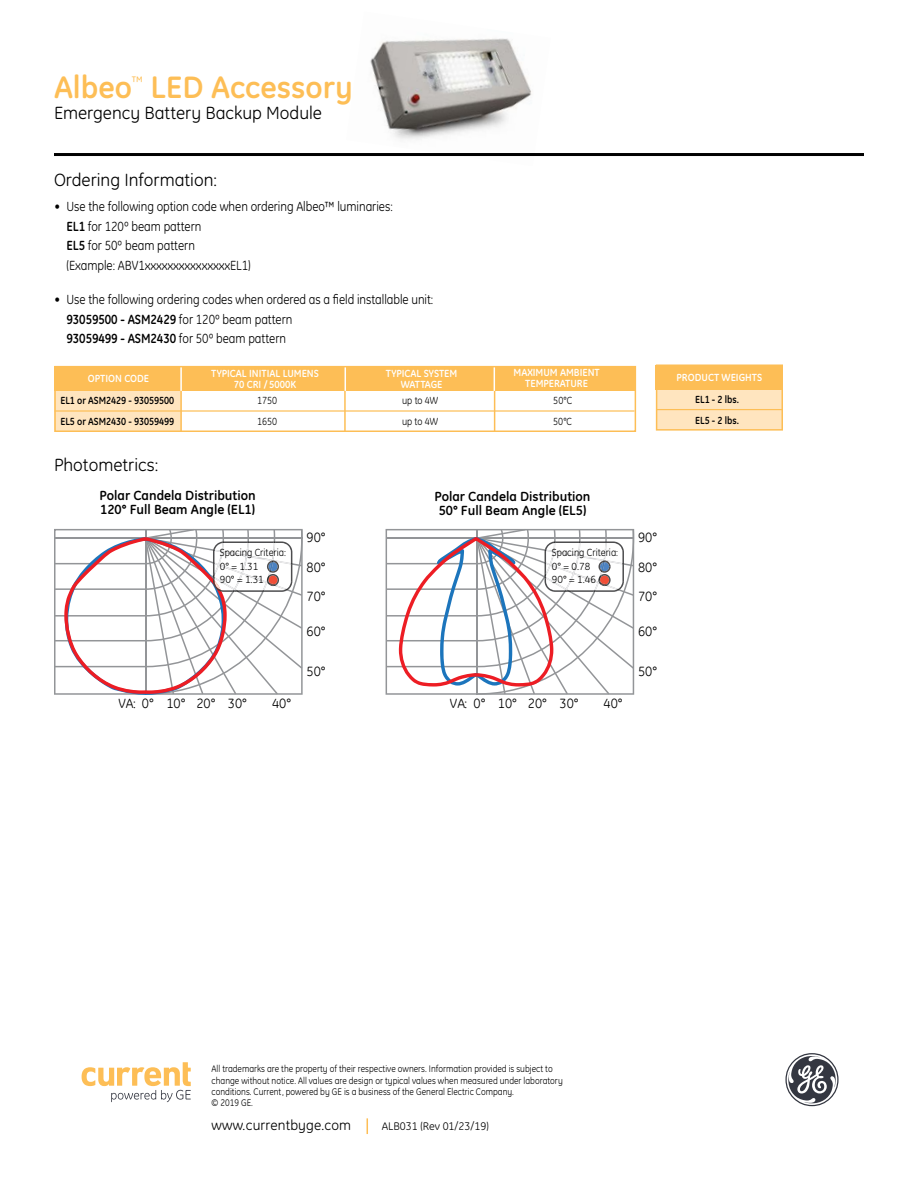
<style>
.page{position:relative;width:918px;height:1188px;background:#fff}
.page>*{position:absolute;margin:0;border:0;box-sizing:border-box;transform-origin:0 0}
.t1{font:700 31.5px "GE Inspira";color:#fdbe56}
.t2{font:18px "GE Inspira";color:#000}
.t3{font:14.25px "GE Inspira";letter-spacing:.01em;color:#000}
.t4{font:13.95px "GE Inspira";color:#fdbe56}
.t5{font:13.5px/19.5px "GE Inspira";letter-spacing:-.005em;color:#000;scale:.9 1}
.t6{font:700 13.5px/14.2px "GE Inspira";color:#000}
.t7{font:13.5px/29.7px "GE Inspira";letter-spacing:-.005em;color:#000}
.t8{font:11.25px "GE Inspira";color:#000}
.t9{font:700 10.5px/10.5px "GE Inspira";color:#fff;text-align:center;scale:.95 1}
.t10{font:10.5px/13.5px "GE Inspira";color:#000;scale:.92 1}
.t11{font:700 10.5px/21px "GE Inspira";color:#000;scale:.9 1}
.t12{font:10.5px "GE Inspira";color:#000;scale:.9 1}
.t13{font:10.05px/13.4px "GE Inspira";color:#333334;scale:.95 1}
.t14{font:10.05px/13.4px "GE Inspira";color:#4d4d4f}
.t15{font:10.05px "GE Inspira";color:#4d4d4f;scale:.95 1}
.t16{font:10.05px "GE Inspira";color:#333334}
.t17{font:9.75px/11.2px "GE Inspira";color:#000;scale:.9 1}
.s1{font-weight:700}
.s2{color:#4d4d4f}
.s3{color:#333334}
</style>
<div class="page">
<img style="left:370px;top:38px;width:162px;height:102px">
<hr style="left:54px;top:153px;width:810px;height:3px;background:#000">
<div style="left:54px;top:391px;width:127px;height:40px;background:#ffe5bf"></div>
<div style="left:54px;top:367px;width:581px;height:24px;background:#fdbe56"></div>
<hr style="left:55px;top:410px;width:580px;height:2px;background:#fdbe56">
<hr style="left:180px;top:384px;width:2px;height:47px;background:#fdbe56">
<hr style="left:344px;top:384px;width:2px;height:47px;background:#fdbe56">
<hr style="left:494px;top:384px;width:1px;height:47px;background:#fdbe56">
<hr style="left:180px;top:364px;width:2px;height:27px;background:#fff">
<svg style="left:345px;top:365px;width:1px;height:26px"></svg>
<svg style="left:494px;top:365px;width:1px;height:26px"></svg>
<div style="left:656px;top:390px;width:126px;height:40px;background:#ffe5bf"></div>
<div style="left:656px;top:364px;width:127px;height:67px;border:2px solid #fdbe56"></div>
<div style="left:656px;top:365px;width:127px;height:25px;background:#fdbe56"></div>
<hr style="left:656px;top:409px;width:126px;height:1px;background:#fdbe56">
<svg style="left:386px;top:529px;width:248px;height:166px"></svg>
<svg style="left:54px;top:529px;width:249px;height:166px"></svg>
<div style="left:54px;top:366px;width:582px;height:66px;border:2px solid #fdbe56"></div>
<svg style="left:785px;top:1053px;width:54px;height:53px"></svg>
<svg style="left:82px;top:1062px;width:109px;height:40px"></svg>
<svg style="left:367px;top:1118px;width:1px;height:16px"></svg>
<h1 class="t1" style="left:54px;top:67px;width:79px">Albeo</h1>
<p class="t4" style="left:132px;top:73px;width:13px">™</p>
<h1 class="t1" style="left:151px;top:67px;width:204px">LED Accessory</h1>
<h2 class="t2" style="left:54px;top:102px;width:270px">Emergency Battery Backup Module</h2>
<h2 class="t2" style="left:54px;top:169px;width:165px">Ordering Information:</h2>
<p class="t5" style="left:66px;top:197px;width:364px;text-indent:-12px">• Use the following option code when ordering Albeo™ luminaries:<br><span class="s1">EL1</span> for 120º beam pattern<br><span class="s1">EL5</span> for 50º beam pattern<br>(Example: ABV1xxxxxxxxxxxxxxxEL1)</p>
<p class="t5" style="left:66px;top:290px;width:409px;text-indent:-12px">• Use the following ordering codes when ordered as a field installable unit:<br><span class="s1">93059500 - ASM2429</span> for 120º beam pattern<br><span class="s1">93059499 - ASM2430</span> for 50º beam pattern</p>
<p class="t9" style="left:88px;top:373px;width:66px">OPTION CODE</p>
<p class="t9" style="left:211px;top:368px;width:115px">TYPICAL INITIAL LUMENS<br>70 CRI / 5000K</p>
<p class="t9" style="left:386px;top:368px;width:53px">TYPICAL System<br>Watta</p>
<p class="t9" style="left:431px;top:379px;width:13px">ge</p>
<p class="t9" style="left:514px;top:367px;width:28px">maximum</p>
<p class="t9" style="left:560px;top:367px;width:27px">Am bient</p>
<p class="t9" style="left:525px;top:377px;width:13px">Temperature</p>
<p class="t11" style="left:60px;top:390px;width:128px">EL1 or ASM2429 - 93059500</p>
<p class="t12" style="left:257px;top:394px;width:24px">1750</p>
<p class="t12" style="left:402px;top:394px;width:42px">up to 4W</p>
<p class="t12" style="left:553px;top:394px;width:22px">50°C</p>
<p class="t11" style="left:60px;top:411px;width:128px">EL5 or ASM2430 - 93059499</p>
<p class="t12" style="left:257px;top:415px;width:24px">1650</p>
<p class="t12" style="left:402px;top:415px;width:42px">up to 4W</p>
<p class="t12" style="left:553px;top:415px;width:22px">50°C</p>
<h2 class="t2" style="left:54px;top:454px;width:106px">Photometrics:</h2>
<p class="t6" style="left:100px;top:488px;width:158px">Polar Candela Distribution<br>120° Full Beam Angle (EL1)</p>
<p class="t10" style="left:220px;top:546px;width:74px">Spacing Criteria:<br>0° = 1.31<br>90° = 1.31</p>
<p class="t10" style="left:552px;top:546px;width:74px">Spacing Criteria:<br>0° = 0.78<br>90° = 1.46</p>
<p class="t6" style="left:434px;top:489px;width:158px;text-align:center">Polar Candela Distribution<br>50° Full Beam Angle (EL5)</p>
<p class="t7" style="left:307px;top:522px;width:21px">90°<br>80°</p>
<p class="t7" style="left:307px;top:582px;width:21px">70°</p>
<p class="t7" style="left:307px;top:616px;width:21px">60°</p>
<p class="t7" style="left:307px;top:656px;width:21px">50°</p>
<p class="t13" style="left:220px;top:546px;width:60px">Spacing Criter<br>0° = 1.<br>9 = 131</p>
<p class="t13" style="left:551px;top:546px;width:70px"><span class="s2">Spaci</span>ng Criter <span class="s2">:</span></p>
<p class="t15" style="left:607px;top:546px;width:9px">ia</p>
<p class="t14" style="left:551px;top:559px;width:43px"><span class="s3">0° = 0.</span> 8<br>90° = 1.46</p>
<p class="t14" style="left:577px;top:559px;width:7px">7</p>
<p class="t16" style="left:581px;top:573px;width:7px">4</p>
<p class="t7" style="left:118px;top:689px;width:130px">VA: 0° 10° 20° 30°</p>
<p class="t7" style="left:272px;top:689px;width:21px">40°</p>
<p class="t7" style="left:450px;top:689px;width:130px">VA: 0° 10° 20° 30°</p>
<p class="t7" style="left:604px;top:689px;width:21px">40°</p>
<p class="t7" style="left:638px;top:522px;width:21px">90°<br>80°</p>
<p class="t7" style="left:638px;top:582px;width:21px">70°</p>
<p class="t7" style="left:638px;top:616px;width:21px">60°</p>
<p class="t7" style="left:638px;top:656px;width:21px">50°</p>
<p class="t9" style="left:677px;top:372px;width:92px">PRODUCT WEIGHTS</p>
<p class="t11" style="left:695px;top:388px;width:50px">EL1 - 2 lbs.<br>EL5 - 2 lbs.</p>
<p class="t17" style="left:212px;top:1063px;width:392px">All trademarks are the property of their respective owners. Information provided is subject to change without notice. All values are design or typical values when measured under laboratory conditions. Current, powered by GE is a business of the General Electric Company.<br>© 2019 GE.</p>
<p class="t3" style="left:212px;top:1117px;width:141px">www.currentbyge.com</p>
<p class="t8" style="left:382px;top:1120px;width:108px">ALB031 (Rev 01/23/19)</p>
</div>
